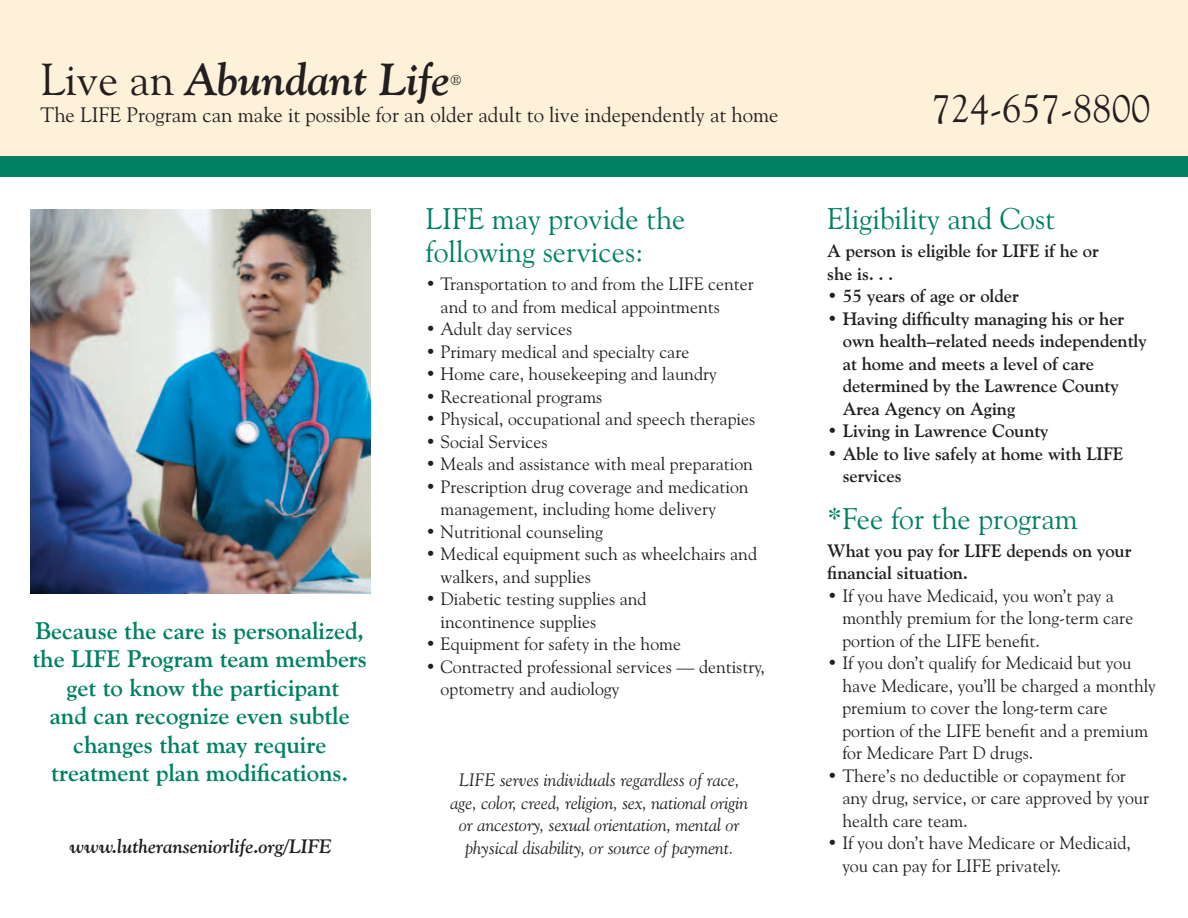
<style>
.page{position:relative;width:1188px;height:918px;background:#fff}
.page>*{position:absolute;margin:0;border:0;box-sizing:border-box;transform-origin:0 0}
.t1{font:italic 700 45px "Goudy Old Style BT";color:#231f20}
.t2{font:39px "Goudy Old Style BT";color:#231f20}
.t3{font:30px/33px "Goudy Old Style BT";color:#008164}
.t4{font:700 24px/28.5px "Goudy Old Style BT";color:#008164;text-align:center}
.t5{font:21px "Goudy Old Style BT";color:#231f20}
.t6{font:italic 700 19.5px "Goudy Old Style BT";color:#231f20}
.t7{font:18px/22.5px "Goudy Old Style BT";color:#231f20}
.t8{font:700 18px/22.5px "Goudy Old Style BT";color:#231f20}
.t9{font:italic 18px/22.5px "Goudy Old Style BT";color:#231f20;text-align:center}
.t10{font:15px "Goudy Old Style BT";color:#231f20}
.s1{font-weight:400;font-style:normal}
</style>
<div class="page">
<div style="left:0;top:0;width:1188px;height:162px;background:#fef1d9"></div>
<img style="left:30px;top:210px;width:340px;height:384px">
<div style="left:0;top:157px;width:1188px;height:20px;background:#008164"></div>
<h1 class="t1" style="left:40px;top:52px;width:411px"><span class="s1">Live an</span> Abundant Life</h1>
<p class="t10" style="left:450px;top:71px;width:14px">®</p>
<p class="t5" style="left:40px;top:102px;width:740px">The LIFE Program can make it possible for an older adult to live independently at home</p>
<h3 class="t4" style="left:32px;top:616px;width:336px">Because the care is personalized, the LIFE Program team members get to know the participant<br>and can recognize even subtle changes that may require treatment plan modifications.</h3>
<p class="t6" style="left:69px;top:834px;width:263px">www.lutheranseniorlife.org/LIFE</p>
<h3 class="t3" style="left:426px;top:202px;width:262px">LIFE may provide the following services:</h3>
<p class="t7" style="left:441px;top:272px;width:315px;text-indent:-15px">• Transportation to and from the LIFE center and to and from medical appointments</p>
<p class="t7" style="left:426px;top:317px;width:148px">• Adult day services</p>
<p class="t7" style="left:426px;top:340px;width:265px">• Primary medical and specialty care</p>
<p class="t7" style="left:426px;top:362px;width:293px">• Home care, housekeeping and laundry</p>
<p class="t7" style="left:426px;top:385px;width:178px">• Recreational programs</p>
<p class="t7" style="left:426px;top:407px;width:331px">• Physical, occupational and speech therapies</p>
<p class="t7" style="left:426px;top:430px;width:124px">• Social Services</p>
<p class="t7" style="left:426px;top:452px;width:329px">• Meals and assistance with meal preparation</p>
<p class="t7" style="left:441px;top:475px;width:310px;text-indent:-15px">• Prescription drug coverage and medication management, including home delivery</p>
<p class="t7" style="left:426px;top:520px;width:179px">• Nutritional counseling</p>
<p class="t7" style="left:441px;top:542px;width:318px;text-indent:-15px">• Medical equipment such as wheelchairs and walkers, and supplies</p>
<p class="t7" style="left:441px;top:587px;width:208px;text-indent:-15px">• Diabetic testing supplies and incontinence supplies</p>
<p class="t7" style="left:426px;top:632px;width:257px">• Equipment for safety in the home</p>
<p class="t7" style="left:441px;top:655px;width:326px;text-indent:-15px">• Contracted professional services — dentistry, optometry and audiology</p>
<p class="t9" style="left:450px;top:768px;width:300px">LIFE serves individuals regardless of race, age, color, creed, religion, sex, national origin or ancestory, sexual orientation, mental or physical disability, or source of payment.</p>
<h2 class="t2" style="left:931px;top:84px;width:220px">724-657-8800</h2>
<h3 class="t3" style="left:827px;top:202px;width:229px">Eligibility and Cost</h3>
<p class="t8" style="left:827px;top:239px;width:273px">A person is eligible for LIFE if he or she is. . .</p>
<p class="t8" style="left:827px;top:284px;width:193px">• 55 years of age or older</p>
<p class="t8" style="left:843px;top:307px;width:305px;text-indent:-15px">• Having difficulty managing his or her own health–related needs independently at home and meets a level of care determined by the Lawrence County Area Agency on Aging</p>
<p class="t8" style="left:827px;top:419px;width:223px">• Living in Lawrence County</p>
<p class="t8" style="left:843px;top:442px;width:282px;text-indent:-15px">• Able to live safely at home with LIFE services</p>
<h3 class="t3" style="left:827px;top:501px;width:252px">*Fee for the program</h3>
<p class="t8" style="left:827px;top:539px;width:306px">What you pay for LIFE depends on your financial situation.</p>
<p class="t7" style="left:842px;top:584px;width:293px;text-indent:-15px">• If you have Medicaid, you won’t pay a monthly premium for the long-term care portion of the LIFE benefit.</p>
<p class="t7" style="left:842px;top:651px;width:315px;text-indent:-15px">• If you don’t qualify for Medicaid but you have Medicare, you’ll be charged a monthly premium to cover the long-term care portion of the LIFE benefit and a premium for Medicare Part D drugs.</p>
<p class="t7" style="left:842px;top:764px;width:308px;text-indent:-15px">• There’s no deductible or copayment for any drug, service, or care approved by your health care team.</p>
<p class="t7" style="left:842px;top:831px;width:290px;text-indent:-15px">• If you don’t have Medicare or Medicaid, you can pay for LIFE privately.</p>
</div>
